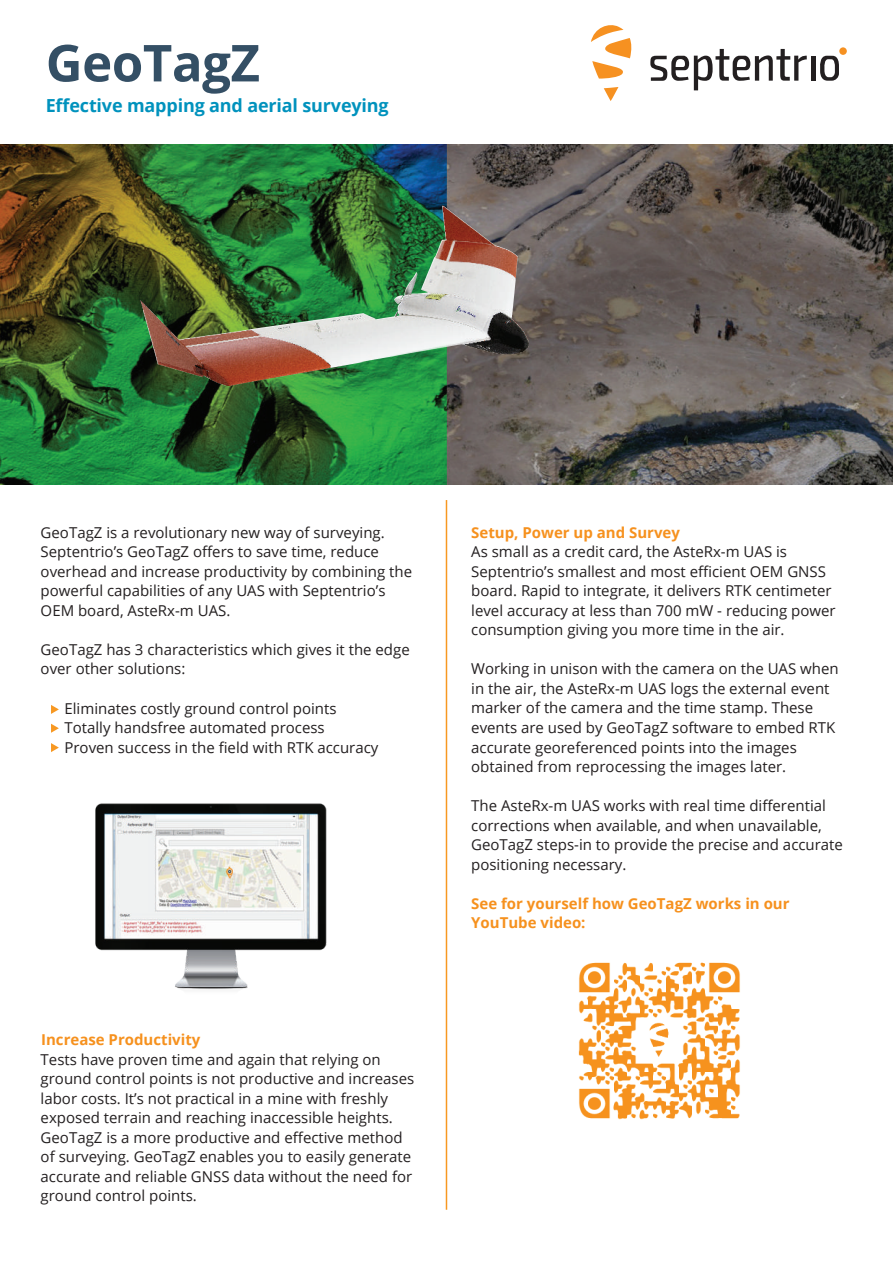
<style>
.page{position:relative;width:893px;height:1263px;background:#fff}
.page>*{position:absolute;margin:0;border:0;box-sizing:border-box;transform-origin:0 0}
.t1{font:700 51px "Open Sans";letter-spacing:-.01em;color:#344f65}
.t2{font:700 18px "Open Sans";letter-spacing:-.01em;color:#0092bd}
.t3{font:15px/19.5px "Open Sans";color:#231f20}
.t4{font:700 15px/19.5px "Open Sans";color:#f6911e}
</style>
<div class="page">
<svg style="left:650px;top:49px;width:157px;height:41px"></svg>
<hr style="left:811px;top:56px;width:4px;height:25px;background:#231f20">
<svg style="left:820px;top:56px;width:19px;height:25px"></svg>
<div style="left:839px;top:47px;width:8px;height:8px;background:#f69121;border-radius:50%"></div>
<svg style="left:591px;top:25px;width:41px;height:54px"></svg>
<svg style="left:604px;top:87px;width:14px;height:14px"></svg>
<hr style="left:446px;top:500px;width:1px;height:710px;background:#f79822">
<svg style="left:51px;top:705px;width:8px;height:9px"></svg>
<svg style="left:51px;top:724px;width:8px;height:9px"></svg>
<svg style="left:51px;top:743px;width:8px;height:9px"></svg>
<img style="left:0;top:145px;width:893px;height:340px">
<img style="left:95px;top:803px;width:232px;height:187px">
<img style="left:140px;top:206px;width:388px;height:180px">
<img style="left:578px;top:962px;width:162px;height:158px">
<h1 class="t1" style="left:46px;top:27px;width:216px">GeoTagZ</h1>
<p class="t2" style="left:46px;top:93px;width:344px">Effective mapping and aerial surveying</p>
<p class="t3" style="left:41px;top:522px;width:373px">GeoTagZ is a revolutionary new way of surveying.<br>Septentrio’s GeoTagZ offers to save time, reduce overhead and increase productivity by combining the powerful capabilities of any UAS with Septentrio’s OEM board, AsteRx-m UAS.</p>
<p class="t3" style="left:41px;top:639px;width:371px">GeoTagZ has 3 characteristics which gives it the edge over other solutions:</p>
<p class="t3" style="left:64px;top:698px;width:315px">Eliminates costly ground control points<br>Totally handsfree automated process<br>Proven success in the field with RTK accuracy</p>
<p class="t4" style="left:41px;top:1029px;width:161px">Increase Productivity</p>
<p class="t3" style="left:41px;top:1049px;width:375px">Tests have proven time and again that relying on ground control points is not productive and increases labor costs. It’s not practical in a mine with freshly exposed terrain and reaching inaccessible heights.<br>GeoTagZ is a more productive and effective method of surveying. GeoTagZ enables you to easily generate accurate and reliable GNSS data without the need for ground control points.</p>
<p class="t4" style="left:471px;top:522px;width:210px">Setup, Power up and Survey</p>
<p class="t3" style="left:471px;top:542px;width:366px">As small as a credit card, the AsteRx-m UAS is Septentrio’s smallest and most efficient OEM GNSS board. Rapid to integrate, it delivers RTK centimeter level accuracy at less than 700 mW - reducing power consumption giving you more time in the air.</p>
<p class="t3" style="left:471px;top:659px;width:369px">Working in unison with the camera on the UAS when in the air, the AsteRx-m UAS logs the external event marker of the camera and the time stamp. These events are used by GeoTagZ software to embed RTK accurate georeferenced points into the images obtained from reprocessing the images later.</p>
<p class="t3" style="left:471px;top:795px;width:373px">The AsteRx-m UAS works with real time differential corrections when available, and when unavailable, GeoTagZ steps-in to provide the precise and accurate positioning necessary.</p>
<p class="t4" style="left:471px;top:893px;width:320px">See for yourself how GeoTagZ works in our<br>YouTube video:</p>
</div>
